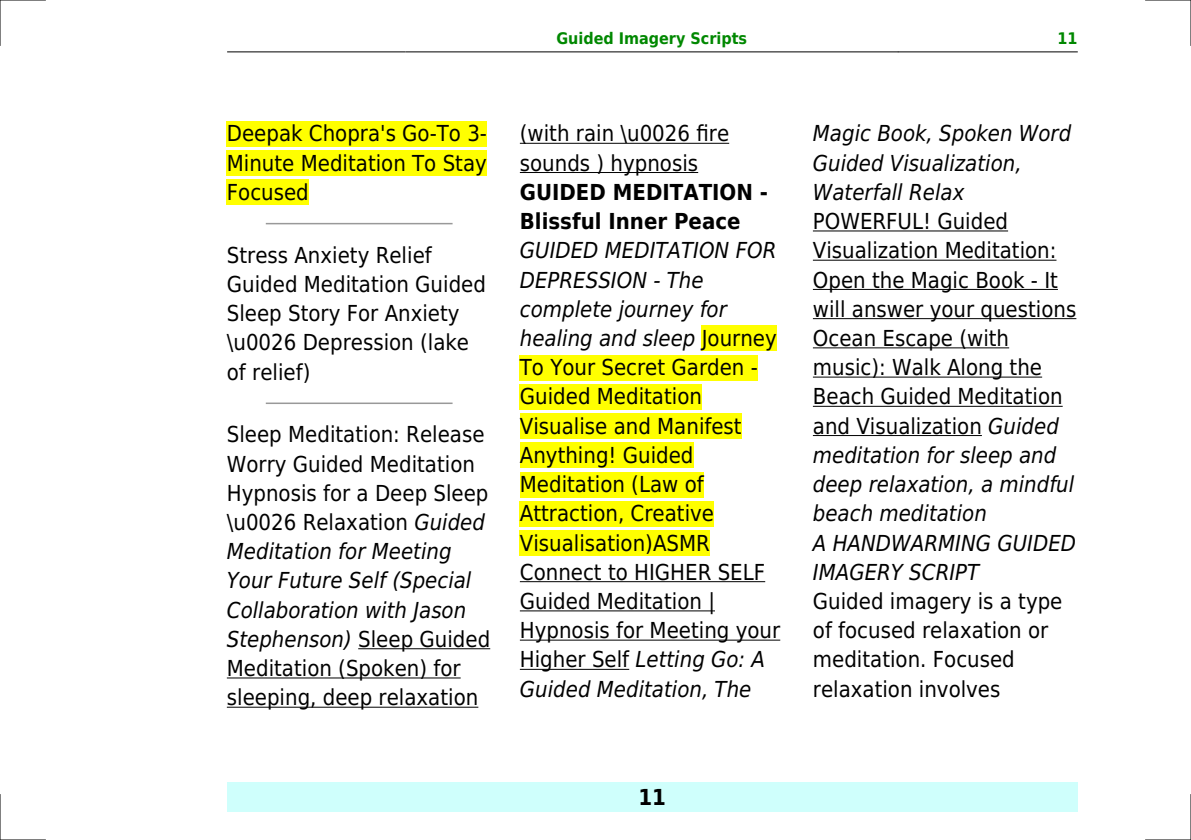
<style>
.page{position:relative;width:1191px;height:840px;background:#fff}
.page>*{position:absolute;margin:0;border:0;box-sizing:border-box;transform-origin:0 0}
.t1{font:22px/29.2px "DejaVu Sans Condensed";color:#000}
.t2{font:italic 22px/29.2px "DejaVu Sans Condensed";color:#000}
.t3{font:700 22px/29.2px "DejaVu Sans Condensed";color:#000}
.t4{font:700 16px "DejaVu Sans Condensed";color:#080}
.s1{font-style:italic}
</style>
<div class="page">
<hr style="left:227px;top:51px;width:178px;height:1px;background:#000">
<hr style="left:406px;top:51px;width:491px;height:1px;background:#000">
<hr style="left:898px;top:51px;width:179px;height:1px;background:#000">
<div style="left:227px;top:782px;width:850px;height:29px;background:#cffffc"></div>
<div style="left:227px;top:121px;width:260px;height:25px;background:#ff0"></div>
<div style="left:227px;top:150px;width:260px;height:26px;background:#ff0"></div>
<div style="left:227px;top:179px;width:82px;height:26px;background:#ff0"></div>
<hr style="left:266px;top:223px;width:186px;height:1px;background:#999">
<hr style="left:266px;top:402px;width:186px;height:2px;background:#999">
<hr style="left:358px;top:648px;width:132px;height:1px;background:#000">
<hr style="left:227px;top:677px;width:234px;height:1px;background:#000">
<hr style="left:227px;top:706px;width:251px;height:1px;background:#000">
<hr style="left:520px;top:143px;width:209px;height:1px;background:#000">
<hr style="left:520px;top:172px;width:178px;height:1px;background:#000">
<div style="left:701px;top:325px;width:76px;height:26px;background:#ff0"></div>
<div style="left:520px;top:354px;width:238px;height:26px;background:#ff0"></div>
<div style="left:520px;top:384px;width:182px;height:25px;background:#ff0"></div>
<div style="left:520px;top:413px;width:221px;height:25px;background:#ff0"></div>
<div style="left:520px;top:442px;width:173px;height:26px;background:#ff0"></div>
<div style="left:520px;top:471px;width:183px;height:26px;background:#ff0"></div>
<div style="left:520px;top:500px;width:194px;height:26px;background:#ff0"></div>
<div style="left:520px;top:530px;width:190px;height:25px;background:#ff0"></div>
<hr style="left:520px;top:581px;width:245px;height:1px;background:#000">
<hr style="left:520px;top:610px;width:195px;height:1px;background:#000">
<hr style="left:520px;top:639px;width:260px;height:1px;background:#000">
<hr style="left:520px;top:668px;width:109px;height:1px;background:#000">
<hr style="left:813px;top:230px;width:195px;height:1px;background:#000">
<hr style="left:813px;top:259px;width:243px;height:1px;background:#000">
<hr style="left:813px;top:289px;width:245px;height:1px;background:#000">
<hr style="left:813px;top:318px;width:263px;height:1px;background:#000">
<hr style="left:813px;top:347px;width:196px;height:1px;background:#000">
<hr style="left:813px;top:376px;width:229px;height:1px;background:#000">
<hr style="left:813px;top:405px;width:249px;height:1px;background:#000">
<hr style="left:813px;top:435px;width:169px;height:1px;background:#000">
<hr style="left:0;top:0;width:45px;height:1px;background:#000">
<hr style="left:1145px;top:0;width:46px;height:1px;background:#000">
<hr style="left:0;top:839px;width:45px;height:1px;background:#000">
<hr style="left:1145px;top:839px;width:46px;height:1px;background:#000">
<hr style="left:0;top:0;width:1px;height:45px;background:#000">
<hr style="left:0;top:794px;width:1px;height:45px;background:#000">
<hr style="left:1190px;top:0;width:1px;height:45px;background:#000">
<hr style="left:1190px;top:794px;width:1px;height:45px;background:#000">
<p class="t1" style="left:227px;top:119px;width:262px;text-align:justify">Deepak Chopra's Go-To 3- Minute Meditation To Stay Focused</p>
<p class="t1" style="left:227px;top:240px;width:261px">Stress Anxiety Relief<br>Guided Meditation Guided<br>Sleep Story For Anxiety \u0026 Depression (lake of relief)</p>
<p class="t1" style="left:227px;top:420px;width:265px">Sleep Meditation: Release<br>Worry Guided Meditation<br>Hypnosis for a Deep Sleep \u0026 Relaxation <span class="s1">Guided<br>Meditation for Meeting<br>Your Future Self (Special<br>Collaboration with Jason<br>Stephenson)</span> Sleep Guided<br>Meditation (Spoken) for sleeping, deep relaxation</p>
<p class="t4" style="left:556px;top:29px;width:192px">Guided Imagery Scripts</p>
<p class="t4" style="left:1057px;top:29px;width:22px">11</p>
<p class="t1" style="left:520px;top:119px;width:211px">(with rain \u0026 fire sounds ) hypnosis</p>
<p class="t3" style="left:520px;top:177px;width:250px">GUIDED MEDITATION -<br>Blissful Inner Peace</p>
<p class="t1" style="left:520px;top:236px;width:262px"><span class="s1">GUIDED MEDITATION FOR<br>DEPRESSION - The complete journey for healing and sleep</span> Journey<br>To Your Secret Garden -<br>Guided Meditation<br>Visualise and Manifest<br>Anything! Guided<br>Meditation (Law of<br>Attraction, Creative<br>Visualisation)ASMR<br>Connect to HIGHER SELF<br>Guided Meditation |<br>Hypnosis for Meeting your<br>Higher Self <span class="s1">Letting Go: A<br>Guided Meditation, The</span></p>
<p class="t2" style="left:813px;top:119px;width:260px">Magic Book, Spoken Word<br>Guided Visualization,<br>Waterfall Relax</p>
<p class="t1" style="left:813px;top:207px;width:265px">POWERFUL! Guided<br>Visualization Meditation:<br>Open the Magic Book - It will answer your questions<br>Ocean Escape (with music): Walk Along the<br>Beach Guided Meditation and Visualization <span class="s1">Guided meditation for sleep and deep relaxation, a mindful beach meditation<br>A HANDWARMING GUIDED<br>IMAGERY SCRIPT</span></p>
<p class="t1" style="left:813px;top:586px;width:251px">Guided imagery is a type of focused relaxation or meditation. Focused relaxation involves</p>
<p class="t3" style="left:638px;top:782px;width:29px">11</p>
</div>
